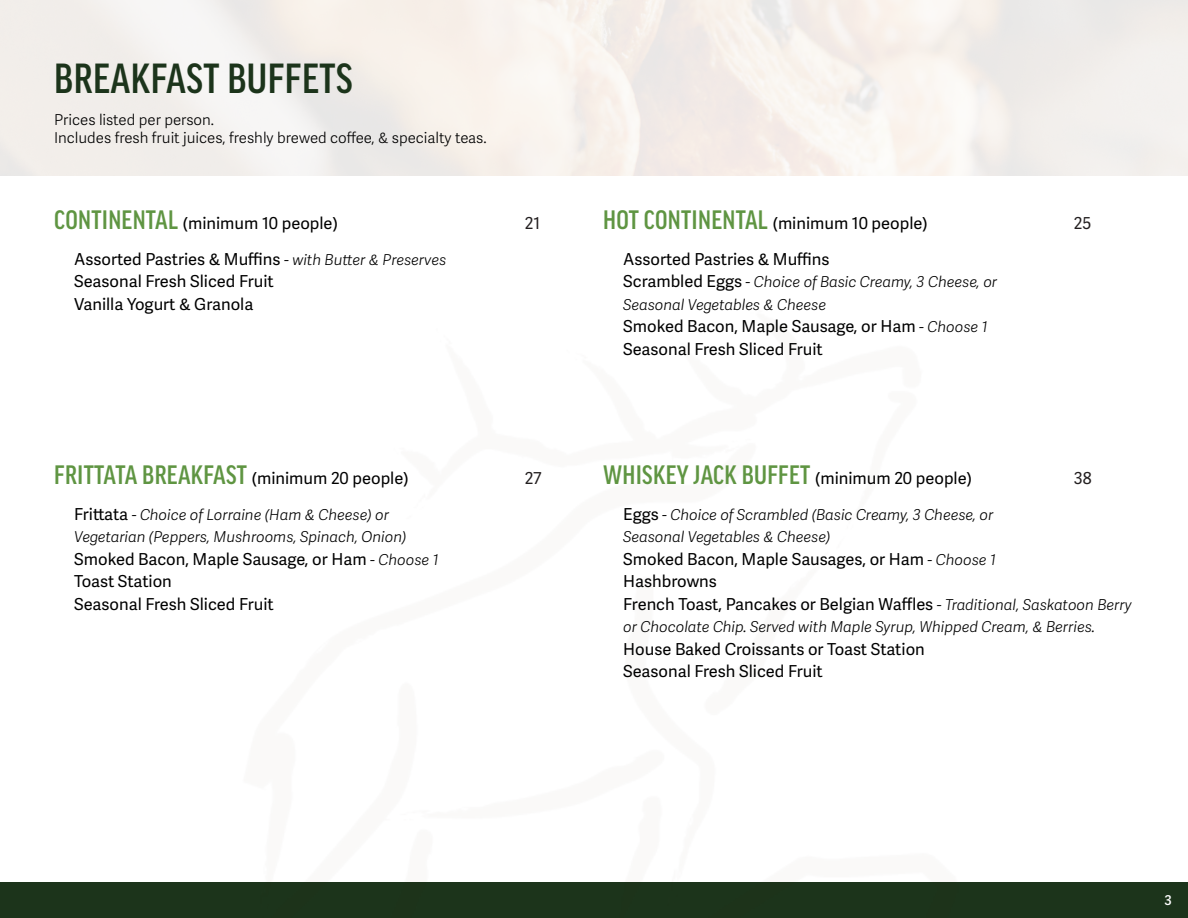
<style>
.page{position:relative;width:1188px;height:918px;background:#fff}
.page>*{position:absolute;margin:0;border:0;box-sizing:border-box;transform-origin:0 0}
.Headings{font:500 condensed 45px "Good Headline Pro";letter-spacing:.01em;color:#1c341b}
.Subheads{font:500 condensed 28.5px "Good Headline Pro";letter-spacing:.01em;color:#5f9542}
.Items_List{font:16.5px "Adelle Sans";color:#000}
.Subheads-2{font:16.5px "Adelle Sans";color:#000}
.Subheads-3{font:16.5px "Adelle Sans";color:#231f20}
.Items_List-2{font:italic 300 15px/22.5px "Adelle Sans";color:#000}
.Description{font:300 15px/18px "Adelle Sans";color:#000}
.t1{font:600 13.5px "Adelle Sans";color:#fff}
.s1{font-family:"Good Headline Pro";font-weight:500;font-stretch:condensed;font-size:28.5px;color:#5f9542}
.s2{font-weight:300;font-style:italic;font-size:15px}
.s3{font-family:"Adelle Sans";font-weight:400;font-stretch:normal;font-size:16.5px;color:#000}
.s4{font-weight:400;font-style:normal;font-size:16.5px}
</style>
<div class="page">
<div style="left:0;top:882px;width:1188px;height:36px;background:#1c341b"></div>
<p class="Headings" style="left:54px;top:57px;width:300px">BREAKFAST BUFFETS</p>
<p class="Description" style="left:54px;top:111px;width:434px">Prices listed per person.<br>Includes fresh fruit juices, freshly brewed coffee, &amp; specialty teas.</p>
<p class="Subheads-2" style="left:54px;top:214px;width:285px"><span class="s1">CONTINENTAL</span> (minimum 10 people)</p>
<p class="Subheads-3" style="left:525px;top:214px;width:17px">21</p>
<p class="Items_List" style="left:74px;top:250px;width:373px">Assorted Pastries &amp; Muffins <span class="s2">- with Butter &amp; Preserves</span></p>
<p class="Items_List" style="left:74px;top:272px;width:201px">Seasonal Fresh Sliced Fruit</p>
<p class="Items_List" style="left:74px;top:295px;width:181px">Vanilla Yogurt &amp; Granola</p>
<p class="Subheads" style="left:54px;top:461px;width:356px">FRITTATA BREAKFAST <span class="s3">(minimum 20 people)</span></p>
<p class="Subheads-3" style="left:525px;top:468px;width:18px">27</p>
<p class="Items_List-2" style="left:74px;top:504px;width:334px"><span class="s4">Frittata</span> - Choice of Lorraine (Ham &amp; Cheese) or<br>Vegetarian (Peppers, Mushrooms, Spinach, Onion)</p>
<p class="Items_List" style="left:74px;top:549px;width:366px">Smoked Bacon, Maple Sausage, or Ham <span class="s2">- Choose 1</span></p>
<p class="Items_List" style="left:74px;top:572px;width:99px">Toast Station</p>
<p class="Items_List" style="left:74px;top:594px;width:201px">Seasonal Fresh Sliced Fruit</p>
<p class="Subheads-2" style="left:603px;top:214px;width:326px"><span class="s1">HOT CONTINENTAL</span> (minimum 10 people)</p>
<p class="Subheads-3" style="left:1074px;top:214px;width:19px">25</p>
<p class="Items_List" style="left:623px;top:250px;width:208px">Assorted Pastries &amp; Muffins</p>
<p class="Items_List-2" style="left:623px;top:271px;width:375px"><span class="s4">Scrambled Eggs</span> - Choice of Basic Creamy, 3 Cheese, or<br>Seasonal Vegetables &amp; Cheese</p>
<p class="Items_List" style="left:623px;top:317px;width:366px">Smoked Bacon, Maple Sausage, or Ham <span class="s2">- Choose 1</span></p>
<p class="Items_List" style="left:623px;top:340px;width:201px">Seasonal Fresh Sliced Fruit</p>
<p class="Subheads" style="left:603px;top:461px;width:370px">WHISKEY JACK BUFFET <span class="s3">(minimum 20 people)</span></p>
<p class="Subheads-3" style="left:1074px;top:468px;width:19px">38</p>
<p class="Items_List-2" style="left:623px;top:504px;width:372px"><span class="s4">Eggs</span> - Choice of Scrambled (Basic Creamy, 3 Cheese, or<br>Seasonal Vegetables &amp; Cheese)</p>
<p class="Items_List" style="left:623px;top:549px;width:374px">Smoked Bacon, Maple Sausages, or Ham <span class="s2">- Choose 1</span></p>
<p class="Items_List" style="left:623px;top:572px;width:95px">Hashbrowns</p>
<p class="Items_List" style="left:623px;top:594px;width:510px">French Toast, Pancakes or Belgian Waffles <span class="s2">- Traditional, Saskatoon Berry</span></p>
<p class="Items_List-2" style="left:623px;top:616px;width:473px">or Chocolate Chip. Served with Maple Syrup, Whipped Cream, &amp; Berries.</p>
<p class="Items_List" style="left:623px;top:639px;width:303px">House Baked Croissants or Toast Station</p>
<p class="Items_List" style="left:623px;top:662px;width:201px">Seasonal Fresh Sliced Fruit</p>
<p class="t1" style="left:1165px;top:892px;width:9px">3</p>
</div>
